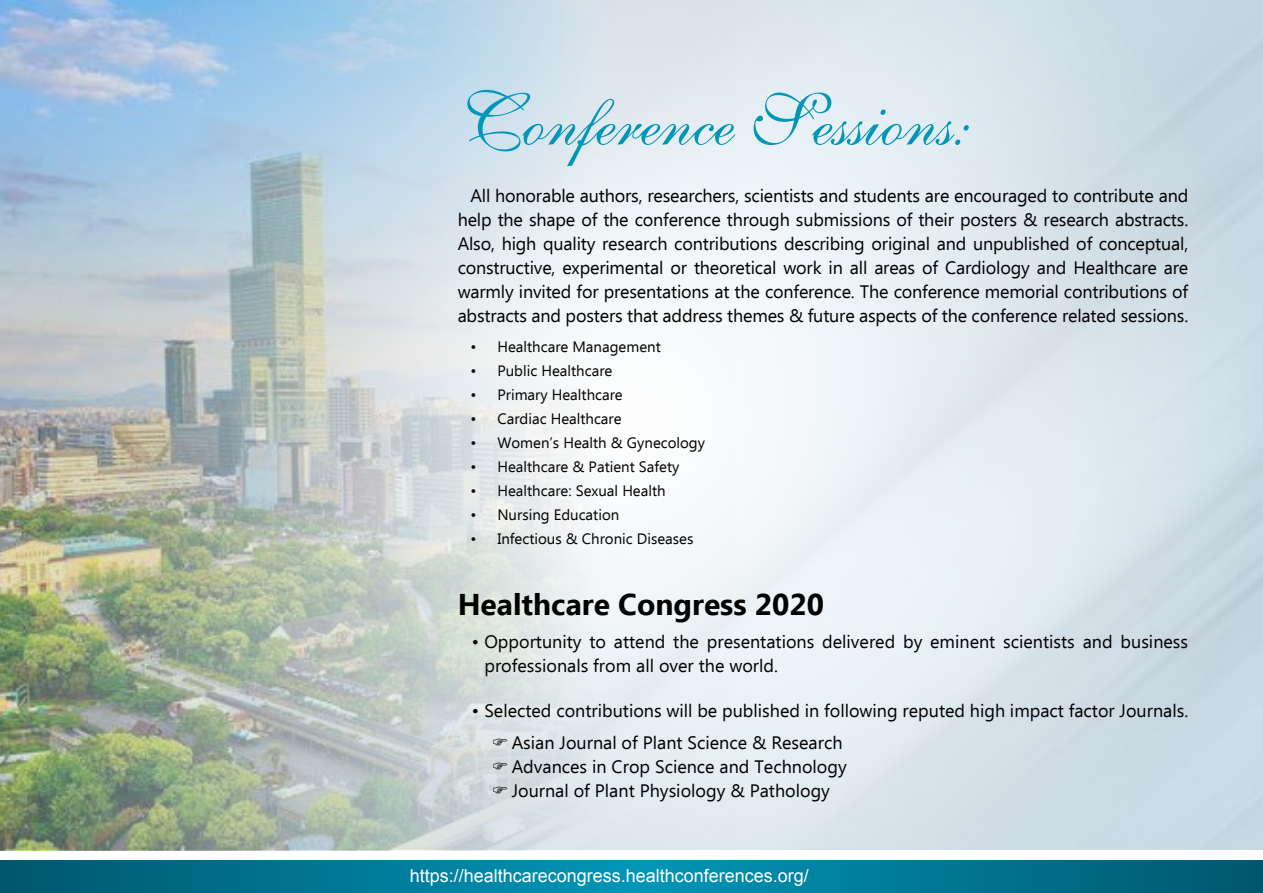
<style>
.page{position:relative;width:1263px;height:893px;background:#fff}
.page>*{position:absolute;margin:0;border:0;box-sizing:border-box;transform-origin:0 0}
.t1{font:73.2px "English 111 Presto BT";color:#0096b8}
.t2{font:700 30px "Ebrima";color:#000}
.t3{font:18px/24px "Ebrima";color:#000}
.t4{font:18px "Arial";color:#fff}
.t5{font:15px "Ebrima";color:#000}
</style>
<div class="page">
<svg style="left:0;top:860px;width:1263px;height:33px;background:#007691"></svg>
<img style="left:0;top:0;width:735px;height:850px">
<svg style="left:493px;top:739px;width:14px;height:7px"></svg>
<svg style="left:493px;top:763px;width:14px;height:7px"></svg>
<svg style="left:493px;top:787px;width:14px;height:7px"></svg>
<h1 class="t1" style="left:458px;top:75px;width:514px">Conference Sessions:</h1>
<p class="t3" style="left:458px;top:184px;width:732px;text-align:justify;text-indent:13px">All honorable authors, researchers, scientists and students are encouraged to contribute and help the shape of the conference through submissions of their posters &amp; research abstracts.<br>Also, high quality research contributions describing original and unpublished of conceptual, constructive, experimental or theoretical work in all areas of Cardiology and Healthcare are warmly invited for presentations at the conference. The conference memorial contributions of abstracts and posters that address themes &amp; future aspects of the conference related sessions.</p>
<p class="t5" style="left:470px;top:336px;width:192px">• Healthcare Management</p>
<p class="t5" style="left:470px;top:360px;width:143px">• Public Healthcare</p>
<p class="t5" style="left:470px;top:384px;width:154px">• Primary Healthcare</p>
<p class="t5" style="left:470px;top:408px;width:153px">• Cardiac Healthcare</p>
<p class="t5" style="left:470px;top:432px;width:236px">• Women’s Health &amp; Gynecology</p>
<p class="t5" style="left:470px;top:456px;width:210px">• Healthcare &amp; Patient Safety</p>
<p class="t5" style="left:470px;top:480px;width:197px">• Healthcare: Sexual Health</p>
<p class="t5" style="left:470px;top:504px;width:150px">• Nursing Education</p>
<p class="t5" style="left:470px;top:528px;width:225px">• Infectious &amp; Chronic Diseases</p>
<h2 class="t2" style="left:458px;top:582px;width:368px">Healthcare Congress 2020</h2>
<p class="t3" style="left:484px;top:631px;width:705px;text-indent:-13px">• Opportunity to attend the presentations delivered by eminent scientists and business professionals from all over the world.</p>
<p class="t3" style="left:512px;top:695px;width:678px;line-height:32.4px;text-indent:-40px">• Selected contributions will be published in following reputed high impact factor Journals.<br>Asian Journal of Plant Science &amp; Research</p>
<p class="t3" style="left:512px;top:756px;width:337px">Advances in Crop Science and Technology<br>Journal of Plant Physiology &amp; Pathology</p>
<p class="t4" style="left:410px;top:864px;width:401px">https://healthcarecongress.healthconferences.org/</p>
</div>
